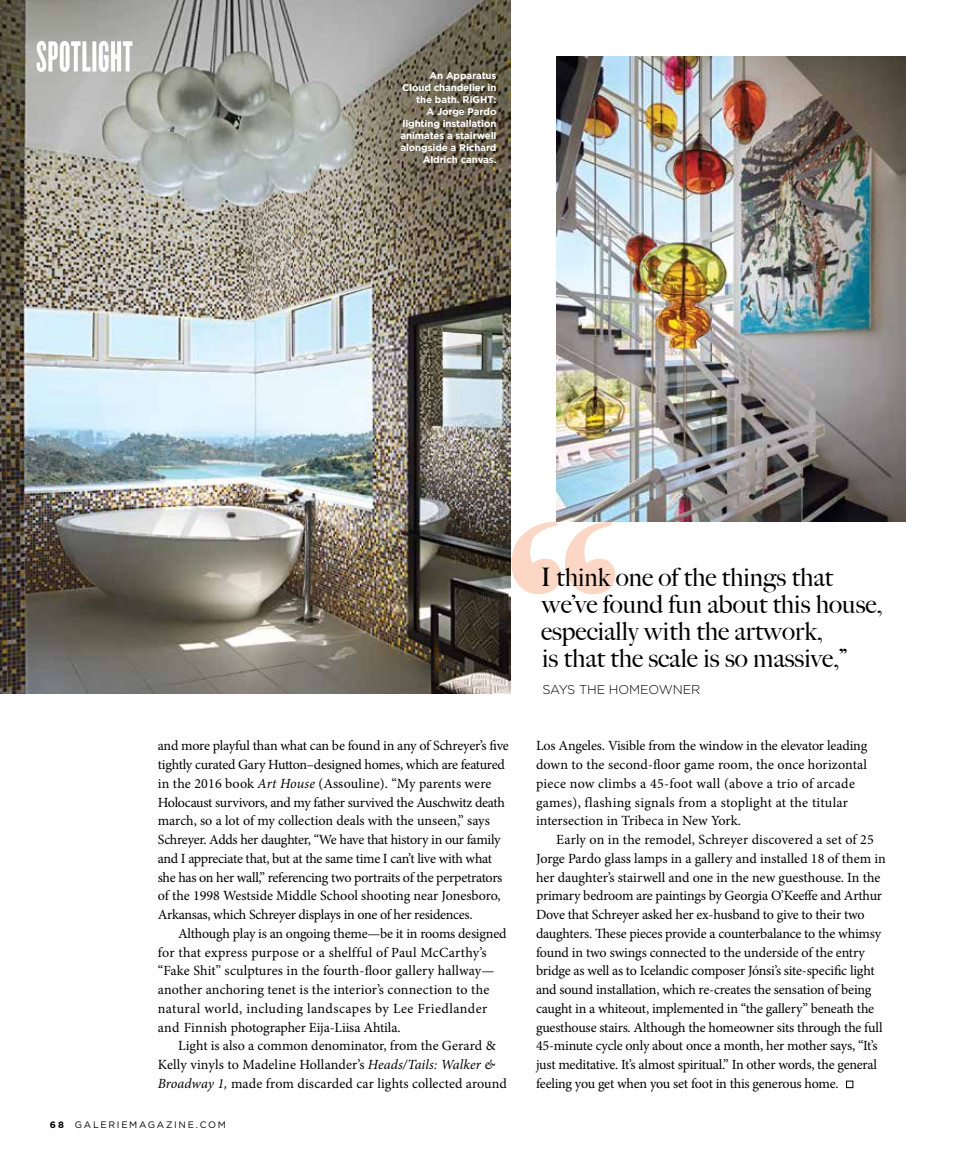
<style>
.page{position:relative;width:964px;height:1175px;background:#fff}
.page>*{position:absolute;margin:0;border:0;box-sizing:border-box;transform-origin:0 0}
.t1{font:500 382.2px "Big Caslon";color:#fdd7c6}
.t2{font:500 25.5px/27px "Big Caslon";color:#000}
.t3{font:14.1px/18.8px "Minion Pro";letter-spacing:-.01em;color:#000}
.t4{font:14.1px/18.8px "Minion Pro";letter-spacing:.01em;color:#000}
.t5{font:300 12.75px "Gotham";letter-spacing:-.01em;color:#000}
.t6{font:700 9.75px/12px "Gotham";letter-spacing:-.01em;color:#fff;text-align:right}
.t7{font:9.3px "Gotham";letter-spacing:.175em;color:#000}
.s1{font-style:italic}
.s2{font-weight:700;font-size:9.15px}
.s3{font-size:22.5px}
</style>
<div class="page">
<img style="left:0;top:0;width:511px;height:694px">
<svg style="left:37px;top:41px;width:95px;height:31px"></svg>
<img style="left:556px;top:56px;width:349px;height:465px">
<p class="t6" style="left:400px;top:69px;width:98px">An Apparatus<br>Cloud chandelier in the bath. RIGHT:<br>A Jorge Pardo lighting installation animates a stairwell alongside a Richard<br>Aldrich canvas.</p>
<h1 class="t1" style="left:516px;top:348px;width:104px">“</h1>
<h2 class="t2" style="left:541px;top:562px;width:343px">I think one of the things that we’ve found fun about this house, especially with the artwork,<br>is that the scale is so massive,”</h2>
<p class="t5" style="left:542px;top:681px;width:159px">SAYS THE HOMEOWNER</p>
<p class="t3" style="left:158px;top:736px;width:352px">and more playful than what can be found in any of Schreyer’s five tightly curated Gary Hutton–designed homes, which are featured in the 2016 book <span class="s1">Art House</span> (Assouline). “My parents were Holocaust survivors, and my father survived the Auschwitz death march, so a lot of my collection deals with the unseen,” says Schreyer. Adds her daughter, “We have that history in our family and I appreciate that, but at the same time I can’t live with what she has on her wall,” referencing two portraits of the perpetrators of the 1998 Westside Middle School shooting near Jonesboro, Arkansas, which Schreyer displays in one of her residences.</p>
<p class="t4" style="left:158px;top:924px;width:350px;text-indent:20px">Although play is an ongoing theme—be it in rooms designed for that express purpose or a shelfful of Paul McCarthy’s “Fake Shit” sculptures in the fourth-floor gallery hallway— another anchoring tenet is the interior’s connection to the natural world, including landscapes by Lee Friedlander and Finnish photographer Eija-Liisa Ahtila.</p>
<p class="t3" style="left:158px;top:1036px;width:350px;text-indent:20px">Light is also a common denominator, from the Gerard &amp;<br>Kelly vinyls to Madeline Hollander’s <span class="s1">Heads/Tails: Walker &amp;<br>Broadway 1,</span> made from discarded car lights collected around</p>
<p class="t7" style="left:50px;top:1119px;width:178px"><span class="s2">68</span> GALERIEMAGAZINE.COM</p>
<p class="t4" style="left:536px;top:736px;width:333px">Los Angeles. Visible from the window in the elevator leading down to the second-floor game room, the once horizontal piece now climbs a 45-foot wall (above a trio of arcade games), flashing signals from a stoplight at the titular intersection in Tribeca in New York.</p>
<p class="t3" style="left:536px;top:830px;width:351px;text-indent:20px">Early on in the remodel, Schreyer discovered a set of 25<br>Jorge Pardo glass lamps in a gallery and installed 18 of them in her daughter’s stairwell and one in the new guesthouse. In the primary bedroom are paintings by Georgia O’Keeffe and Arthur Dove that Schreyer asked her ex-husband to give to their two daughters. These pieces provide a counterbalance to the whimsy found in two swings connected to the underside of the entry bridge as well as to Icelandic composer Jónsi’s site-specific light and sound installation, which re-creates the sensation of being caught in a whiteout, implemented in “the gallery” beneath the guesthouse stairs. Although the homeowner sits through the full 45-minute cycle only about once a month, her mother says, “It’s just meditative. It’s almost spiritual.” In other words, the general feeling you get when you set foot in this generous home. <span class="s3">■</span></p>
</div>
